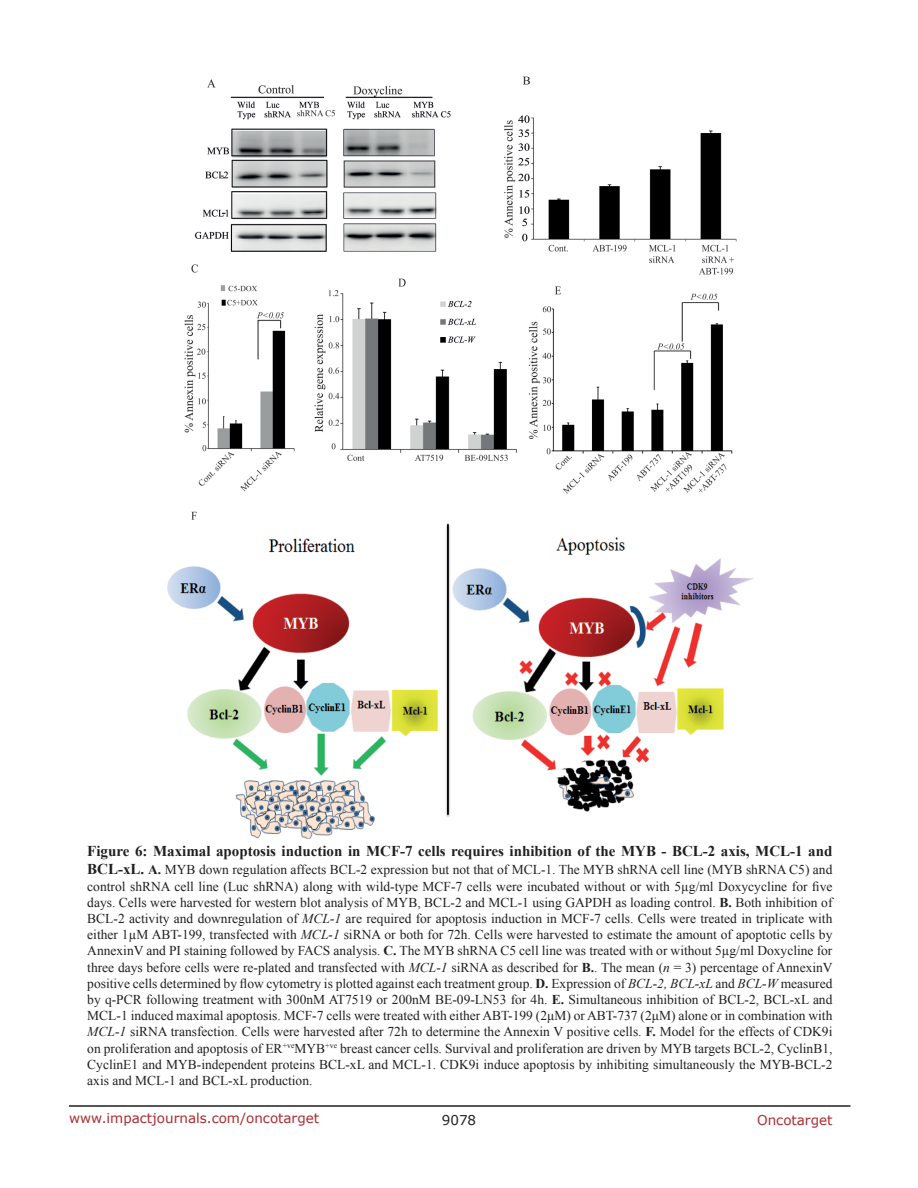
<style>
.page{position:relative;width:918px;height:1188px;background:#fff}
.page>*{position:absolute;margin:0;border:0;box-sizing:border-box;transform-origin:0 0}
.FigureText{font:700 15px "Times New Roman";color:#221f22}
.FigureText-2{font:13.5px/16.2px "Times New Roman";color:#221f22;text-align:justify}
.t1{font:13.5px "Verdana";color:#ac2b31}
.t2{font:13.5px "Verdana";color:#221f22}
.s1{font-weight:700;font-size:15px}
.s2{font-weight:700}
.s3{font-style:italic}
</style>
<div class="page">
<hr style="left:69px;top:1105px;width:781px;height:2px;background:#231f20">
<img style="left:167px;top:76px;width:586px;height:763px">
<p class="FigureText" style="left:87px;top:841px;width:747px">Figure 6: Maximal apoptosis induction in MCF-7 cells requires inhibition of the MYB - BCL-2 axis, MCL-1 and</p>
<p class="FigureText-2" style="left:87px;top:861px;width:747px"><span class="s1">BCL-xL.</span> <span class="s2">A.</span> MYB down regulation affects BCL-2 expression but not that of MCL-1. The MYB shRNA cell line (MYB shRNA C5) and control shRNA cell line (Luc shRNA) along with wild-type MCF-7 cells were incubated without or with 5µg/ml Doxycycline for five days. Cells were harvested for western blot analysis of MYB, BCL-2 and MCL-1 using GAPDH as loading control. <span class="s2">B.</span> Both inhibition of BCL-2 activity and downregulation of <span class="s3">MCL-1</span> are required for apoptosis induction in MCF-7 cells. Cells were treated in triplicate with either 1µM ABT-199, transfected with <span class="s3">MCL-1</span> siRNA or both for 72h. Cells were harvested to estimate the amount of apoptotic cells by AnnexinV and PI staining followed by FACS analysis. <span class="s2">C.</span> The MYB shRNA C5 cell line was treated with or without 5µg/ml Doxycline for three days before cells were re-plated and transfected with <span class="s3">MCL-1</span> siRNA as described for <span class="s2">B.</span>. The mean (<span class="s3">n</span> = 3) percentage of AnnexinV positive cells determined by flow cytometry is plotted against each treatment group. <span class="s2">D.</span> Expression of <span class="s3">BCL-2, BCL-xL</span> and <span class="s3">BCL-W</span> measured by q-PCR following treatment with 300nM AT7519 or 200nM BE-09-LN53 for 4h. <span class="s2">E.</span> Simultaneous inhibition of BCL-2, BCL-xL and MCL-1 induced maximal apoptosis. MCF-7 cells were treated with either ABT-199 (2μM) or ABT-737 (2μM) alone or in combination with <span class="s3">MCL-1</span> siRNA transfection. Cells were harvested after 72h to determine the Annexin V positive cells. <span class="s2">F.</span> Model for the effects of CDK9i on proliferation and apoptosis of ER<sup>+ve</sup>MYB<sup>+ve</sup> breast cancer cells. Survival and proliferation are driven by MYB targets BCL-2, CyclinB1, CyclinE1 and MYB-independent proteins BCL-xL and MCL-1. CDK9i induce apoptosis by inhibiting simultaneously the MYB-BCL-2 axis and MCL-1 and BCL-xL production.</p>
<p class="t1" style="left:69px;top:1109px;width:252px">www.impactjournals.com/oncotarget</p>
<p class="t2" style="left:442px;top:1111px;width:36px">9078</p>
<p class="t1" style="left:757px;top:1111px;width:77px">Oncotarget</p>
</div>
